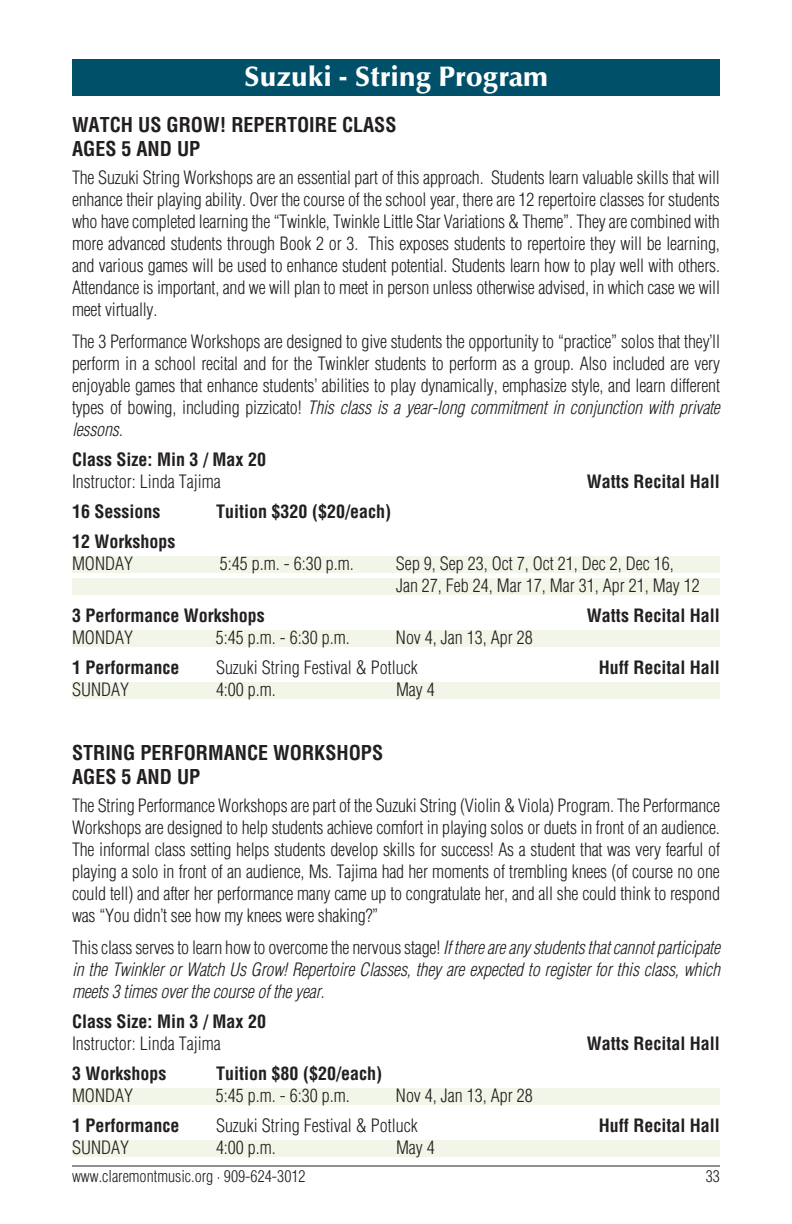
<style>
.page{position:relative;width:792px;height:1224px;background:#fff}
.page>*{position:absolute;margin:0;border:0;box-sizing:border-box;transform-origin:0 0}
.Heading_1__Optima_Black__w__14_12_shaded{font:900 28px "Optima";color:#fff}
.Class_Title{font:700 condensed 20px/24px "Helvetica";color:#231f20}
.Body__Helv_Lt_9_11{font:300 condensed 18px/22px "Helvetica";letter-spacing:-.01em;color:#231f20;text-align:justify}
.Body__Helv_Lt_9_11-2{font:italic 300 condensed 18px/22px "Helvetica";letter-spacing:-.01em;color:#231f20;text-align:justify}
.Class_List__day__time__shaded{font:300 condensed 18px "Helvetica";color:#231f20}
.Class_List__size__term___tuition{font:700 condensed 18px "Helvetica";color:#231f20}
.Class_List__size__term___tuition-2{font:300 condensed 18px "Helvetica";color:#231f20}
.Class_List__Instructor___Location{font:300 condensed 18px "Helvetica";color:#231f20}
.Class_List__Instructor___Location-2{font:700 condensed 18px "Helvetica";color:#231f20}
.t1{font:300 condensed 16px "Helvetica";color:#231f20}
.s1{font-style:italic}
.s2{font-style:normal}
</style>
<div class="page">
<hr style="left:72px;top:1166px;width:648px;height:1px;background:#231f20">
<div style="left:72px;top:59px;width:648px;height:36px;background:#00506a"></div>
<div style="left:72px;top:556px;width:648px;height:17px;background:#f1f6e8"></div>
<div style="left:72px;top:578px;width:648px;height:17px;background:#f1f6e8"></div>
<div style="left:72px;top:630px;width:648px;height:17px;background:#f1f6e8"></div>
<div style="left:72px;top:682px;width:648px;height:17px;background:#f1f6e8"></div>
<div style="left:72px;top:1088px;width:648px;height:17px;background:#f1f6e8"></div>
<div style="left:72px;top:1140px;width:648px;height:17px;background:#f1f6e8"></div>
<p class="Heading_1__Optima_Black__w__14_12_shaded" style="left:244px;top:60px;width:305px">Suzuki - String Program</p>
<p class="Class_Title" style="left:72px;top:112px;width:326px">WATCH US GROW! REPERTOIRE CLASS<br>AGES 5 AND UP</p>
<p class="Body__Helv_Lt_9_11" style="left:72px;top:166px;width:650px">The Suzuki String Workshops are an essential part of this approach. Students learn valuable skills that will enhance their playing ability. Over the course of the school year, there are 12 repertoire classes for students who have completed learning the “Twinkle, Twinkle Little Star Variations &amp; Theme”. They are combined with more advanced students through Book 2 or 3. This exposes students to repertoire they will be learning, and various games will be used to enhance student potential. Students learn how to play well with others.<br>Attendance is important, and we will plan to meet in person unless otherwise advised, in which case we will meet virtually.</p>
<p class="Body__Helv_Lt_9_11" style="left:72px;top:330px;width:650px">The 3 Performance Workshops are designed to give students the opportunity to “practice” solos that they’ll perform in a school recital and for the Twinkler students to perform as a group. Also included are very enjoyable games that enhance students’ abilities to play dynamically, emphasize style, and learn different types of bowing, including pizzicato! <span class="s1">This class is a year-long commitment in conjunction with private lessons.</span></p>
<p class="Class_List__size__term___tuition" style="left:72px;top:448px;width:196px">Class Size: Min 3 / Max 20</p>
<p class="Class_List__Instructor___Location" style="left:72px;top:471px;width:150px">Instructor: Linda Tajima</p>
<p class="Class_List__Instructor___Location-2" style="left:587px;top:470px;width:135px">Watts Recital Hall</p>
<p class="Class_List__size__term___tuition" style="left:72px;top:500px;width:90px">16 Sessions</p>
<p class="Class_List__size__term___tuition" style="left:216px;top:500px;width:176px">Tuition $320 ($20/each)</p>
<p class="Class_List__size__term___tuition" style="left:72px;top:530px;width:105px">12 Workshops</p>
<p class="Class_List__day__time__shaded" style="left:72px;top:553px;width:63px">MONDAY</p>
<p class="Class_List__day__time__shaded" style="left:220px;top:553px;width:135px">5:45 p.m. - 6:30 p.m.</p>
<p class="Class_List__day__time__shaded" style="left:396px;top:553px;width:279px">Sep 9, Sep 23, Oct 7, Oct 21, Dec 2, Dec 16,</p>
<p class="Class_List__day__time__shaded" style="left:396px;top:575px;width:305px">Jan 27, Feb 24, Mar 17, Mar 31, Apr 21, May 12</p>
<p class="Class_List__size__term___tuition" style="left:72px;top:604px;width:194px">3 Performance Workshops</p>
<p class="Class_List__size__term___tuition" style="left:587px;top:604px;width:135px">Watts Recital Hall</p>
<p class="Class_List__day__time__shaded" style="left:72px;top:627px;width:63px">MONDAY</p>
<p class="Class_List__day__time__shaded" style="left:216px;top:627px;width:135px">5:45 p.m. - 6:30 p.m.</p>
<p class="Class_List__day__time__shaded" style="left:396px;top:627px;width:138px">Nov 4, Jan 13, Apr 28</p>
<p class="Class_List__size__term___tuition" style="left:72px;top:656px;width:109px">1 Performance</p>
<p class="Class_List__size__term___tuition-2" style="left:216px;top:657px;width:203px">Suzuki String Festival &amp; Potluck</p>
<p class="Class_List__size__term___tuition" style="left:599px;top:656px;width:123px">Huff Recital Hall</p>
<p class="Class_List__day__time__shaded" style="left:72px;top:679px;width:59px">SUNDAY</p>
<p class="Class_List__day__time__shaded" style="left:216px;top:679px;width:61px">4:00 p.m.</p>
<p class="Class_List__day__time__shaded" style="left:396px;top:679px;width:40px">May 4</p>
<p class="Class_Title" style="left:72px;top:740px;width:313px">STRING PERFORMANCE WORKSHOPS<br>AGES 5 AND UP</p>
<p class="Body__Helv_Lt_9_11" style="left:72px;top:794px;width:650px">The String Performance Workshops are part of the Suzuki String (Violin &amp; Viola) Program. The Performance Workshops are designed to help students achieve comfort in playing solos or duets in front of an audience.<br>The informal class setting helps students develop skills for success! As a student that was very fearful of playing a solo in front of an audience, Ms. Tajima had her moments of trembling knees (of course no one could tell) and after her performance many came up to congratulate her, and all she could think to respond was “You didn’t see how my knees were shaking?”</p>
<p class="Body__Helv_Lt_9_11-2" style="left:72px;top:936px;width:650px"><span class="s2">This class serves to learn how to overcome the nervous stage!</span> If there are any students that cannot participate in the Twinkler or Watch Us Grow! Repertoire Classes, they are expected to register for this class, which meets 3 times over the course of the year.</p>
<p class="Class_List__size__term___tuition" style="left:72px;top:1010px;width:196px">Class Size: Min 3 / Max 20</p>
<p class="Class_List__Instructor___Location" style="left:72px;top:1033px;width:150px">Instructor: Linda Tajima</p>
<p class="Class_List__Instructor___Location-2" style="left:587px;top:1032px;width:135px">Watts Recital Hall</p>
<p class="Class_List__size__term___tuition" style="left:72px;top:1062px;width:96px">3 Workshops</p>
<p class="Class_List__size__term___tuition" style="left:216px;top:1062px;width:167px">Tuition $80 ($20/each)</p>
<p class="Class_List__day__time__shaded" style="left:72px;top:1085px;width:63px">MONDAY</p>
<p class="Class_List__day__time__shaded" style="left:216px;top:1085px;width:135px">5:45 p.m. - 6:30 p.m.</p>
<p class="Class_List__day__time__shaded" style="left:396px;top:1085px;width:138px">Nov 4, Jan 13, Apr 28</p>
<p class="Class_List__size__term___tuition" style="left:72px;top:1114px;width:109px">1 Performance</p>
<p class="Class_List__size__term___tuition-2" style="left:216px;top:1115px;width:203px">Suzuki String Festival &amp; Potluck</p>
<p class="Class_List__size__term___tuition" style="left:599px;top:1114px;width:123px">Huff Recital Hall</p>
<p class="Class_List__day__time__shaded" style="left:72px;top:1137px;width:59px">SUNDAY</p>
<p class="Class_List__day__time__shaded" style="left:216px;top:1137px;width:61px">4:00 p.m.</p>
<p class="Class_List__day__time__shaded" style="left:396px;top:1137px;width:40px">May 4</p>
<p class="t1" style="left:72px;top:1167px;width:235px">www.claremontmusic.org · 909-624-3012</p>
<p class="t1" style="left:706px;top:1167px;width:16px">33</p>
</div>
